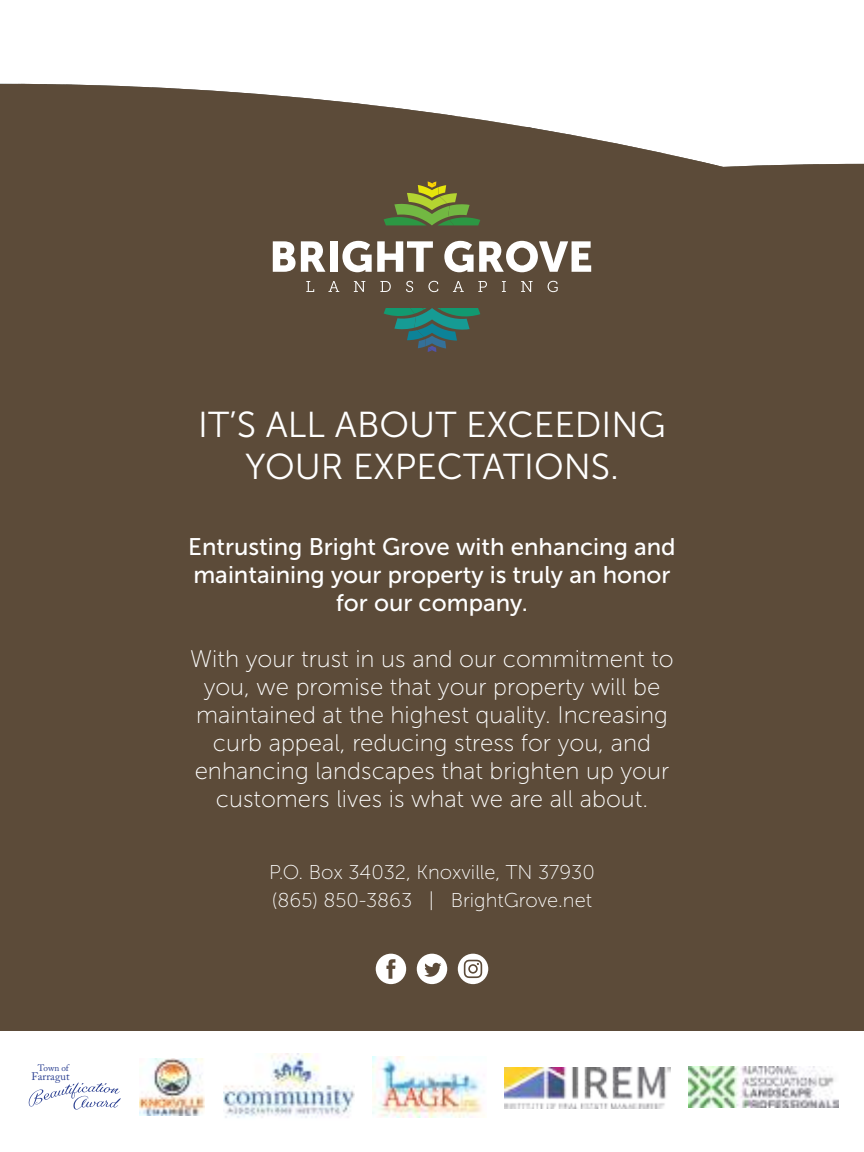
<style>
.page{position:relative;width:864px;height:1152px;background:#fff}
.page>*{position:absolute;margin:0;border:0;box-sizing:border-box;transform-origin:0 0}
.t1{font:36px/42px "Museo Sans 300";color:#fff;text-align:center}
.t2{font:24px/28px "Museo Sans 100";color:#fff;text-align:center}
.t3{font:24px/28px "Museo Sans 500";color:#fff;text-align:center}
.t4{font:20px/28px "Museo Sans 100";color:#fff}
.t5{font:11px "Adobe Caslon Pro";letter-spacing:.005em;color:#2a3f91}
.t6{font:9.2px "Adobe Caslon Pro";letter-spacing:-.01em;color:#2a3f91}
</style>
<div class="page">
<div style="left:0;top:84px;width:864px;height:947px;background:#5c4b39"></div>
<svg style="left:384px;top:181px;width:96px;height:44px;background:#6b7e38"></svg>
<svg style="left:384px;top:308px;width:96px;height:44px;background:#3b6a5f"></svg>
<svg style="left:273px;top:241px;width:52px;height:31px"></svg>
<div style="left:330px;top:241px;width:7px;height:31px;background:#fff"></div>
<svg style="left:342px;top:241px;width:91px;height:31px"></svg>
<svg style="left:444px;top:241px;width:147px;height:31px"></svg>
<svg style="left:306px;top:281px;width:8px;height:11px"></svg>
<svg style="left:328px;top:281px;width:11px;height:11px"></svg>
<svg style="left:354px;top:281px;width:11px;height:11px"></svg>
<svg style="left:380px;top:281px;width:11px;height:11px"></svg>
<svg style="left:406px;top:281px;width:7px;height:11px"></svg>
<svg style="left:428px;top:281px;width:10px;height:11px"></svg>
<svg style="left:453px;top:281px;width:11px;height:11px"></svg>
<svg style="left:478px;top:281px;width:9px;height:11px"></svg>
<svg style="left:502px;top:281px;width:4px;height:11px"></svg>
<svg style="left:521px;top:281px;width:12px;height:11px"></svg>
<svg style="left:548px;top:281px;width:10px;height:11px"></svg>
<svg style="left:376px;top:954px;width:30px;height:30px"></svg>
<svg style="left:417px;top:954px;width:30px;height:30px"></svg>
<svg style="left:458px;top:954px;width:30px;height:30px"></svg>
<img style="left:689px;top:1066px;width:150px;height:41px">
<svg style="left:28px;top:1083px;width:93px;height:27px"></svg>
<img style="left:373px;top:1056px;width:112px;height:61px">
<img style="left:139px;top:1058px;width:66px;height:57px">
<img style="left:223px;top:1053px;width:131px;height:65px">
<img style="left:505px;top:1068px;width:165px;height:41px">
<p class="t6" style="left:38px;top:1062px;width:32px">Town of</p>
<p class="t5" style="left:32px;top:1070px;width:39px">Farragut</p>
<h1 class="t1" style="left:198px;top:404px;width:469px">IT’S ALL ABOUT EXCEEDING<br>YOUR EXPECTATIONS.</h1>
<p class="t3" style="left:188px;top:533px;width:489px">Entrusting Bright Grove with enhancing and maintaining your property is truly an honor for our company.</p>
<p class="t2" style="left:190px;top:645px;width:485px">With your trust in us and our commitment to you, we promise that your property will be maintained at the highest quality. Increasing curb appeal, reducing stress for you, and enhancing landscapes that brighten up your customers lives is what we are all about.</p>
<p class="t4" style="left:269px;top:858px;width:327px">P.O. Box 34032, Knoxville, TN 37930 (865) 850-3863 | BrightGrove.net</p>
</div>
